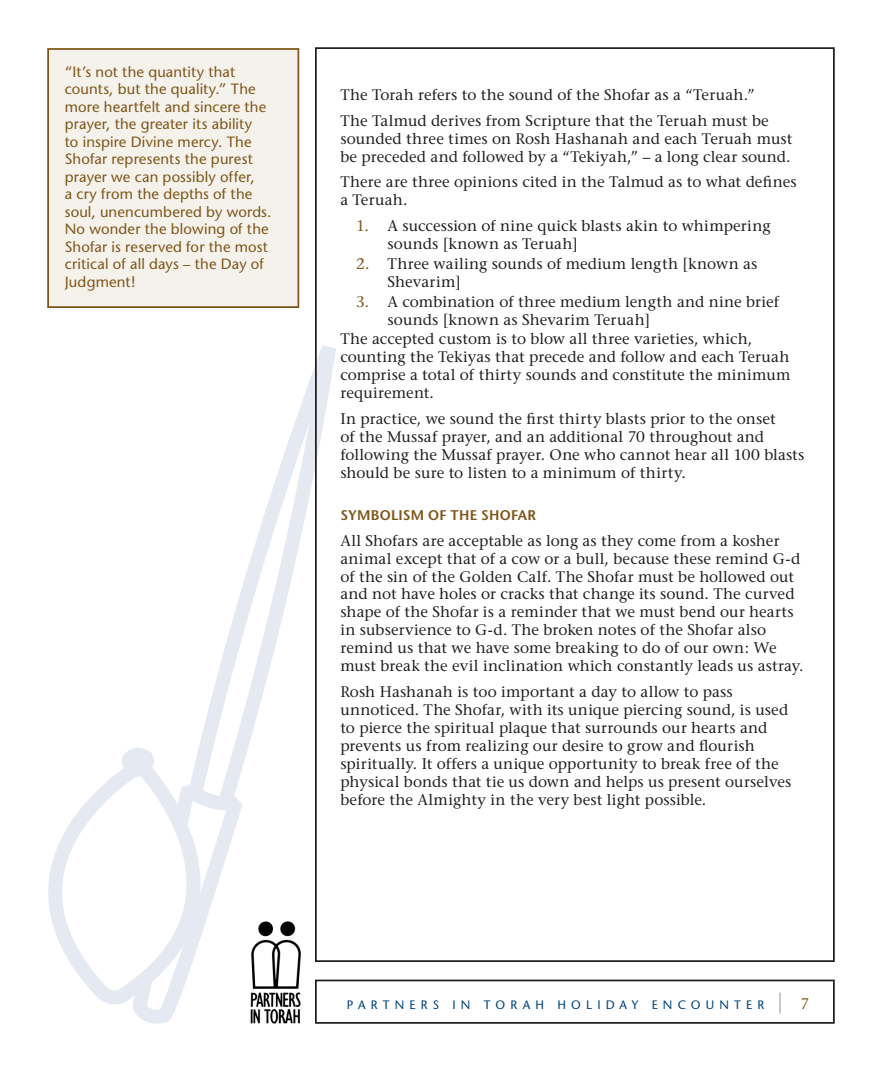
<style>
.page{position:relative;width:882px;height:1071px;background:#fff}
.page>*{position:absolute;margin:0;border:0;box-sizing:border-box;transform-origin:0 0}
.Body_Text{font:italic 200 21px "Helvetica Neue";color:#231f20}
.Body_Text-2{font:15.4px/17.8px "Stone Serif";letter-spacing:.005em;color:#231f20}
.Bullets{font:15.4px/17.8px "Stone Serif";letter-spacing:.015em;color:#231f20}
.Side{font:14.88px/17.5px "Stone Sans";letter-spacing:.01em;color:#7f5619}
.Subhead_1{font:600 14px "Stone Sans";letter-spacing:.015em;color:#7f5619}
.Body_Text-3{font:12.25px "Stone Sans";letter-spacing:.425em;color:#00447b}
.s1{color:#7f5619}
.s2{font-family:"Stone Serif";font-weight:400;font-style:normal;font-size:15.4px;color:#7f5619}
</style>
<div class="page">
<svg style="left:139px;top:345px;width:206px;height:679px"></svg>
<svg style="left:48px;top:751px;width:242px;height:273px"></svg>
<svg style="left:114px;top:749px;width:136px;height:275px"></svg>
<div style="left:48px;top:49px;width:250px;height:258px;background:#f5f2ec"></div>
<div style="left:47px;top:48px;width:252px;height:260px;border:2px solid #7f5619"></div>
<img style="left:251px;top:919px;width:51px;height:104px">
<div style="left:315px;top:980px;width:520px;height:44px;border:2px solid #231f20"></div>
<p class="Side" style="left:65px;top:63px;width:208px">“It’s not the quantity that counts, but the quality.” The more heartfelt and sincere the prayer, the greater its ability<br>to inspire Divine mercy. The<br>Shofar represents the purest prayer we can possibly offer,<br>a cry from the depths of the soul, unencumbered by words.<br>No wonder the blowing of the<br>Shofar is reserved for the most critical of all days – the Day of<br>Judgment!</p>
<p class="Body_Text-2" style="left:340px;top:86px;width:416px">The Torah refers to the sound of the Shofar as a “Teruah.”</p>
<p class="Body_Text-2" style="left:340px;top:111px;width:454px">The Talmud derives from Scripture that the Teruah must be sounded three times on Rosh Hashanah and each Teruah must be preceded and followed by a “Tekiyah,” – a long clear sound.</p>
<p class="Body_Text-2" style="left:340px;top:173px;width:458px">There are three opinions cited in the Talmud as to what defines a Teruah.</p>
<p class="Bullets" style="left:388px;top:217px;width:385px;text-indent:-32px"><span class="s1">1.</span> A succession of nine quick blasts akin to whimpering sounds [known as Teruah]</p>
<p class="Bullets" style="left:388px;top:255px;width:371px;text-indent:-32px"><span class="s1">2.</span> Three wailing sounds of medium length [known as<br>Shevarim]</p>
<p class="Bullets" style="left:388px;top:292px;width:393px;text-indent:-32px"><span class="s1">3.</span> A combination of three medium length and nine brief sounds [known as Shevarim Teruah]</p>
<p class="Body_Text-2" style="left:340px;top:330px;width:452px">The accepted custom is to blow all three varieties, which, counting the Tekiyas that precede and follow and each Teruah comprise a total of thirty sounds and constitute the minimum requirement.</p>
<p class="Body_Text-2" style="left:340px;top:410px;width:466px">In practice, we sound the first thirty blasts prior to the onset<br>of the Mussaf prayer, and an additional 70 throughout and following the Mussaf prayer. One who cannot hear all 100 blasts should be sure to listen to a minimum of thirty.</p>
<p class="Subhead_1" style="left:340px;top:507px;width:197px">SYMBOLISM OF THE SHOFAR</p>
<p class="Body_Text-2" style="left:340px;top:531px;width:465px">All Shofars are acceptable as long as they come from a kosher animal except that of a cow or a bull, because these remind G-d of the sin of the Golden Calf. The Shofar must be hollowed out and not have holes or cracks that change its sound. The curved shape of the Shofar is a reminder that we must bend our hearts in subservience to G-d. The broken notes of the Shofar also remind us that we have some breaking to do of our own: We must break the evil inclination which constantly leads us astray.</p>
<p class="Body_Text-2" style="left:340px;top:683px;width:453px">Rosh Hashanah is too important a day to allow to pass unnoticed. The Shofar, with its unique piercing sound, is used to pierce the spiritual plaque that surrounds our hearts and prevents us from realizing our desire to grow and flourish spiritually. It offers a unique opportunity to break free of the physical bonds that tie us down and helps us present ourselves before the Almighty in the very best light possible.</p>
<p class="Body_Text-3" style="left:347px;top:997px;width:23px">P art</p>
<p class="Body_Text-3" style="left:395px;top:997px;width:25px">n ersi</p>
<p class="Body_Text-3" style="left:461px;top:997px;width:47px">n Torah</p>
<p class="Body_Text-3" style="left:558px;top:997px;width:188px">Ho li day Enco unter</p>
<p class="Body_Text" style="left:778px;top:989px;width:33px">| <span class="s2">7</span></p>
</div>
